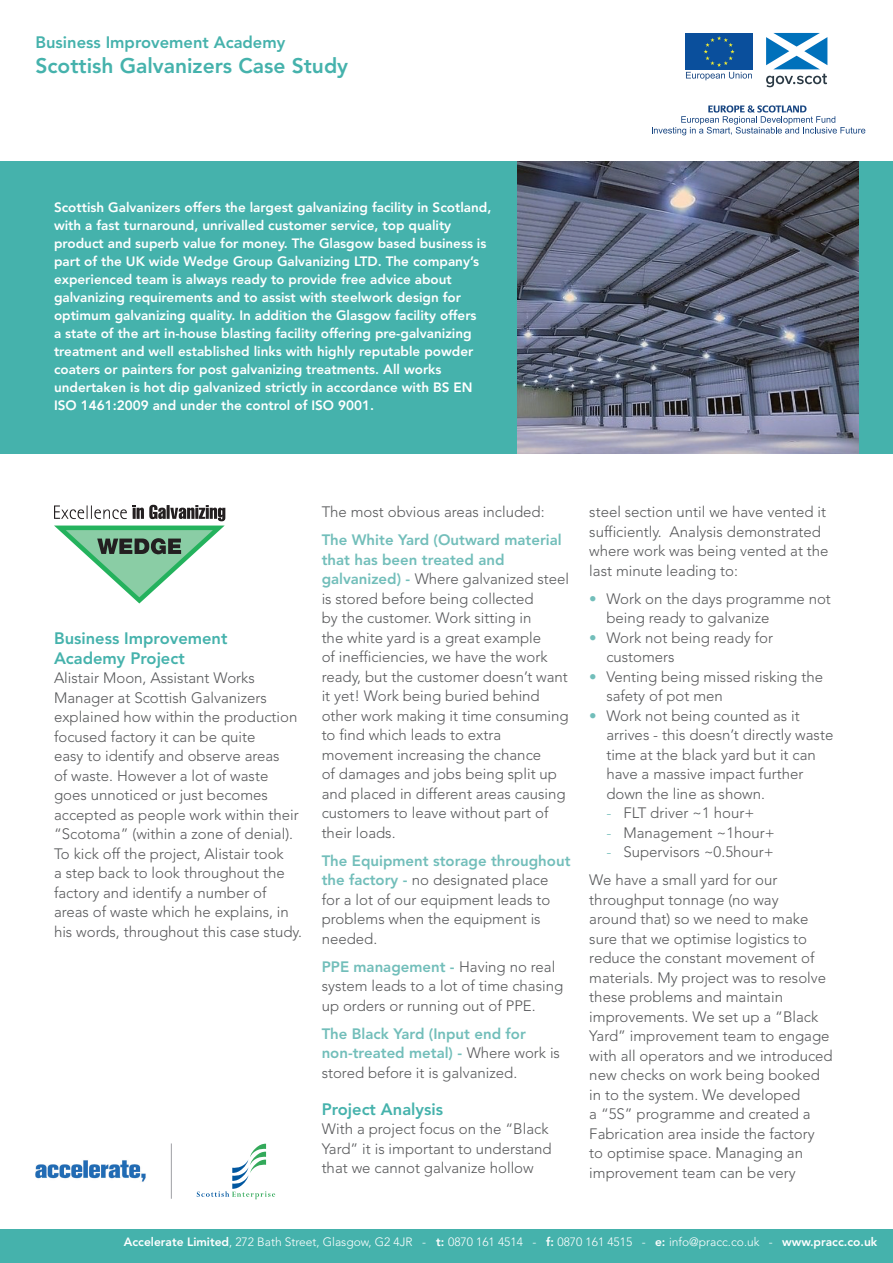
<style>
.page{position:relative;width:893px;height:1263px;background:#fff}
.page>*{position:absolute;margin:0;border:0;box-sizing:border-box;transform-origin:0 0}
.page_header{font:800 21px "Avenir";color:#45b2ac}
.subhead{font:800 16.5px/19.8px "Avenir";color:#45b2ac}
.page_header_sub{font:800 16.5px "Avenir";color:#45b2ac}
.body_text{font:300 15px/19.5px "Avenir";color:#57585a}
.body_text-2{font:800 15px/19.5px "Avenir";color:#72beba}
.intro_para{font:800 13.5px/18px "Avenir";color:#fff}
.body_text-3{font:300 12px "Avenir";color:#fff}
.s1{font-weight:800;color:#72beba}
.s2{font-weight:300;color:#57585a}
.s3{color:#72beba}
.s4{font-weight:800}
</style>
<div class="page">
<svg style="left:54px;top:505px;width:171px;height:98px"></svg>
<div style="left:0;top:162px;width:893px;height:292px;background:#45b2ac"></div>
<div style="left:0;top:1230px;width:893px;height:33px;background:#45b2ac"></div>
<img style="left:518px;top:161px;width:341px;height:293px">
<img style="left:36px;top:1160px;width:110px;height:22px">
<hr style="left:171px;top:1143px;width:1px;height:56px;background:#9fa0a4">
<svg style="left:197px;top:1143px;width:78px;height:56px"></svg>
<div style="left:685px;top:33px;width:68px;height:37px;background:#0a4f9c"></div>
<svg style="left:686px;top:36px;width:66px;height:44px"></svg>
<svg style="left:766px;top:33px;width:61px;height:54px"></svg>
<svg style="left:652px;top:105px;width:213px;height:30px"></svg>
<p class="page_header_sub" style="left:35px;top:32px;width:251px">Business Improvement Academy</p>
<p class="page_header" style="left:35px;top:53px;width:314px">Scottish Galvanizers Case Study</p>
<p class="intro_para" style="left:54px;top:199px;width:439px">Scottish Galvanizers offers the largest galvanizing facility in Scotland, with a fast turnaround, unrivalled customer service, top quality product and superb value for money. The Glasgow based business is part of the UK wide Wedge Group Galvanizing LTD. The company’s experienced team is always ready to provide free advice about galvanizing requirements and to assist with steelwork design for optimum galvanizing quality. In addition the Glasgow facility offers<br>a state of the art in-house blasting facility offering pre-galvanizing treatment and well established links with highly reputable powder coaters or painters for post galvanizing treatments. All works undertaken is hot dip galvanized strictly in accordance with BS EN ISO 1461:2009 and under the control of ISO 9001.</p>
<p class="subhead" style="left:54px;top:628px;width:175px">Business Improvement<br>Academy Project</p>
<p class="body_text" style="left:54px;top:668px;width:249px">Alistair Moon, Assistant Works Manager at Scottish Galvanizers explained how within the production focused factory it can be quite<br>easy to identify and observe areas<br>of waste. However a lot of waste goes unnoticed or just becomes accepted as people work within their “Scotoma” (within a zone of denial).<br>To kick off the project, Alistair took<br>a step back to look throughout the factory and identify a number of areas of waste which he explains, in his words, throughout this case study.</p>
<p class="body_text" style="left:322px;top:502px;width:224px">The most obvious areas included:</p>
<p class="body_text" style="left:322px;top:530px;width:249px"><span class="s1">The White Yard (Outward material that has been treated and galvanized) -</span> Where galvanized steel is stored before being collected<br>by the customer. Work sitting in<br>the white yard is a great example<br>of inefficiencies, we have the work ready, but the customer doesn’t want it yet! Work being buried behind other work making it time consuming to find which leads to extra movement increasing the chance<br>of damages and jobs being split up and placed in different areas causing customers to leave without part of their loads.</p>
<p class="body_text" style="left:322px;top:851px;width:250px"><span class="s1">The Equipment storage throughout the factory -</span> no designated place<br>for a lot of our equipment leads to problems when the equipment is needed.</p>
<p class="body_text" style="left:322px;top:957px;width:243px"><span class="s1">PPE management -</span> Having no real system leads to a lot of time chasing up orders or running out of PPE.</p>
<p class="body_text-2" style="left:322px;top:1024px;width:240px">The Black Yard (Input end for non-treated metal) - <span class="s2">Where work is stored before it is galvanized.</span></p>
<p class="subhead" style="left:322px;top:1099px;width:123px">Project Analysis</p>
<p class="body_text" style="left:322px;top:1119px;width:232px">With a project focus on the “Black<br>Yard” it is important to understand that we cannot galvanize hollow</p>
<p class="body_text" style="left:589px;top:502px;width:241px">steel section until we have vented it sufficiently. Analysis demonstrated where work was being vented at the last minute leading to:</p>
<p class="body_text" style="left:606px;top:589px;width:226px;text-indent:-17px"><span class="s3">•</span> Work on the days programme not being ready to galvanize</p>
<p class="body_text" style="left:606px;top:628px;width:168px;text-indent:-17px"><span class="s3">•</span> Work not being ready for customers</p>
<p class="body_text" style="left:606px;top:667px;width:218px;text-indent:-17px"><span class="s3">•</span> Venting being missed risking the safety of pot men</p>
<p class="body_text" style="left:606px;top:706px;width:229px;text-indent:-17px"><span class="s3">•</span> Work not being counted as it arrives - this doesn’t directly waste time at the black yard but it can have a massive impact further down the line as shown.</p>
<p class="body_text" style="left:606px;top:803px;width:150px"><span class="s3">-</span> FLT driver ~1 hour+</p>
<p class="body_text" style="left:606px;top:823px;width:170px"><span class="s3">-</span> Management ~1hour+</p>
<p class="body_text" style="left:606px;top:842px;width:169px"><span class="s3">-</span> Supervisors ~0.5hour+</p>
<p class="body_text" style="left:589px;top:870px;width:245px">We have a small yard for our throughput tonnage (no way<br>around that) so we need to make sure that we optimise logistics to reduce the constant movement of materials. My project was to resolve these problems and maintain improvements. We set up a “Black<br>Yard” improvement team to engage with all operators and we introduced new checks on work being booked in to the system. We developed<br>a “5S” programme and created a<br>Fabrication area inside the factory<br>to optimise space. Managing an improvement team can be very</p>
<p class="body_text-3" style="left:124px;top:1235px;width:755px"><span class="s4">Accelerate Limited</span>, 272 Bath Street, Glasgow, G2 4JR - <span class="s4">t:</span> 0870 161 4514 - <span class="s4">f:</span> 0870 161 4515 - <span class="s4">e:</span> info@pracc.co.uk - <span class="s4">www.pracc.co.uk</span></p>
</div>
